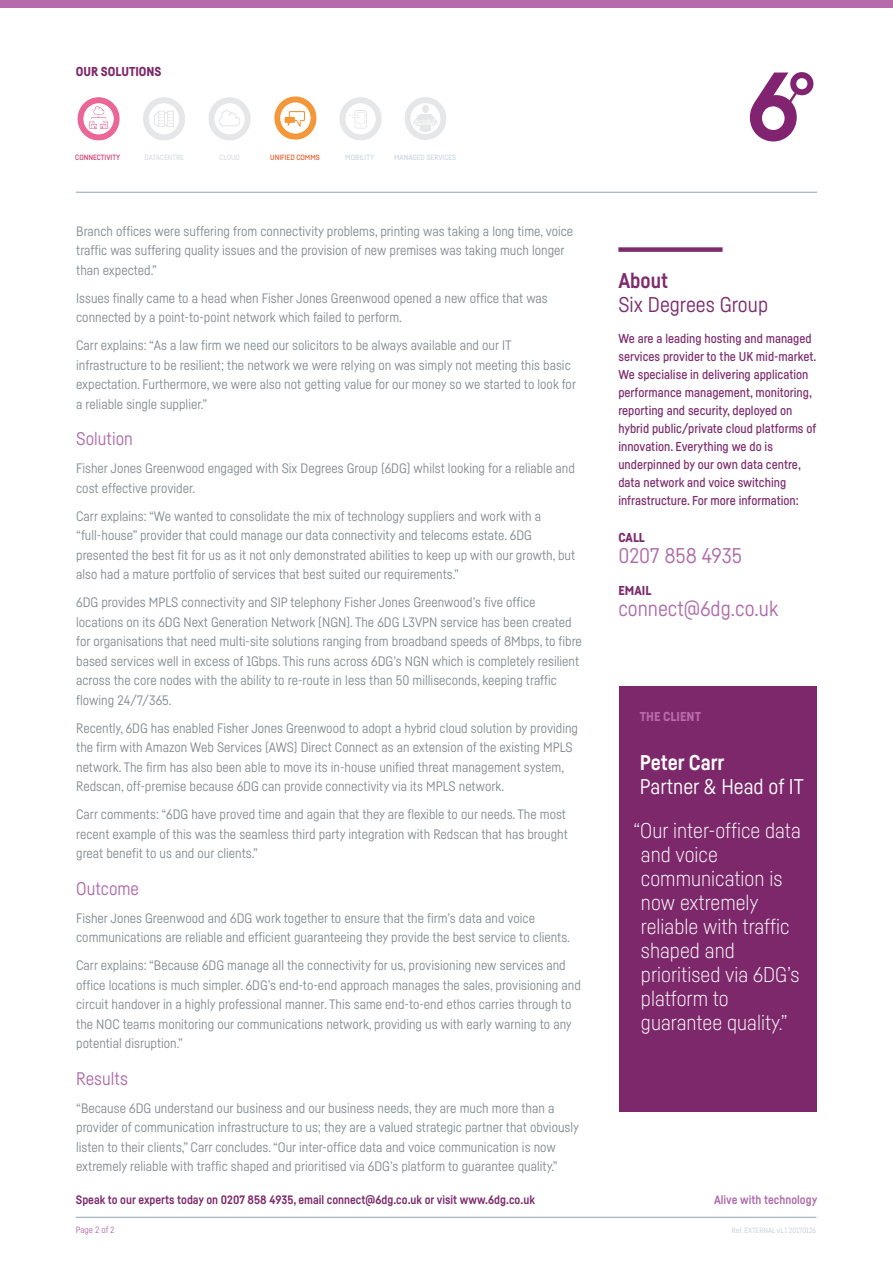
<style>
.page{position:relative;width:893px;height:1263px;background:#fff}
.page>*{position:absolute;margin:0;border:0;box-sizing:border-box;transform-origin:0 0}
.Pull_out_box_copy{font:300 21px/24px "Fabrikat";color:#fff}
.Pull_out_column_phon{font:21px "Fabrikat";color:#b06caa}
.Pull_out_box_job_tit{font:21px "Fabrikat";color:#fff}
.Pull_out_heading_lin{font:21px "Fabrikat";color:#7d2b6d}
.Pull_out_box_name{font:700 21px "Fabrikat";color:#fff}
.Pull_out_heading_lin-2{font:700 21px "Fabrikat";color:#7d2b6d}
.Heading_2_-_regular{font:18px "Fabrikat";color:#b06caa}
.Body_copy_-_9pt{font:13.5px/19.5px "Fabrikat";color:#838c92}
.Pull_out_column_copy{font:500 12.75px/18px "Fabrikat";color:#7d2b6d}
.Caption_8_5pt_Black{font:900 12.75px "Fabrikat";color:#7d286b}
.Caption_8_5pt_Black-2{font:900 12.75px "Fabrikat";color:#b76bab}
.Pull_out_column_call{font:900 12.75px "Fabrikat";color:#7d2b6d}
.Body_copy_-_9pt-2{font:700 12px "Fabrikat";color:#7d2b6d}
.Body_copy_-_9pt-3{font:700 12px "Fabrikat";color:#b06caa}
.Body_copy_-_9pt-4{font:9px "Fabrikat";letter-spacing:-.005em;color:#b06caa}
.Body_copy_-_9pt-5{font:7.5px "Fabrikat";color:#c6ccd1}
.t1{font:500 7.5px "Fabrikat";color:#cbd7df}
.t2{font:500 7.5px "Fabrikat";color:#d9dde0}
.t3{font:500 7.5px "Fabrikat";color:#cd3467}
.t4{font:500 7.5px "Fabrikat";color:#e85726}
</style>
<div class="page">
<div style="left:0;top:0;width:893px;height:8px;background:#b76bab"></div>
<hr style="left:76px;top:1217px;width:740px;height:1px;background:#8ba6b3">
<svg style="left:750px;top:72px;width:63px;height:69px"></svg>
<hr style="left:76px;top:192px;width:741px;height:1px;background:#8ba6b3">
<img style="left:77px;top:96px;width:369px;height:45px">
<div style="left:619px;top:687px;width:197px;height:425px;background:#7d286b"></div>
<div style="left:618px;top:247px;width:105px;height:5px;background:#7d2b6d"></div>
<p class="Caption_8_5pt_Black" style="left:76px;top:64px;width:87px">OUR SOLUTIONS</p>
<p class="t3" style="left:75px;top:153px;width:46px">CONNECTIVITY</p>
<p class="t2" style="left:145px;top:153px;width:41px">DATACENTRE</p>
<p class="t2" style="left:219px;top:153px;width:22px">CLOUD</p>
<p class="t4" style="left:270px;top:153px;width:51px">UNIFIED COMMS</p>
<p class="t1" style="left:345px;top:153px;width:30px">MOBILITY</p>
<p class="t1" style="left:394px;top:153px;width:64px">MANAGED SERVICES</p>
<p class="Body_copy_-_9pt" style="left:76px;top:221px;width:499px">Branch offices were suffering from connectivity problems, printing was taking a long time, voice traffic was suffering quality issues and the provision of new premises was taking much longer than expected.”</p>
<p class="Body_copy_-_9pt" style="left:76px;top:288px;width:473px">Issues finally came to a head when Fisher Jones Greenwood opened a new office that was connected by a point-to-point network which failed to perform.</p>
<p class="Body_copy_-_9pt" style="left:76px;top:335px;width:501px">Carr explains: “As a law firm we need our solicitors to be always available and our IT infrastructure to be resilient; the network we were relying on was simply not meeting this basic expectation. Furthermore, we were also not getting value for our money so we started to look for a reliable single supplier.”</p>
<p class="Heading_2_-_regular" style="left:76px;top:428px;width:58px">Solution</p>
<p class="Body_copy_-_9pt" style="left:76px;top:458px;width:500px">Fisher Jones Greenwood engaged with Six Degrees Group (6DG) whilst looking for a reliable and cost effective provider.</p>
<p class="Body_copy_-_9pt" style="left:76px;top:506px;width:501px">Carr explains: “We wanted to consolidate the mix of technology suppliers and work with a “full-house” provider that could manage our data connectivity and telecoms estate. 6DG presented the best fit for us as it not only demonstrated abilities to keep up with our growth, but also had a mature portfolio of services that best suited our requirements.”</p>
<p class="Body_copy_-_9pt" style="left:76px;top:592px;width:507px">6DG provides MPLS connectivity and SIP telephony Fisher Jones Greenwood’s five office locations on its 6DG Next Generation Network (NGN). The 6DG L3VPN service has been created for organisations that need multi-site solutions ranging from broadband speeds of 8Mbps, to fibre based services well in excess of 1Gbps. This runs across 6DG’s NGN which is completely resilient across the core nodes with the ability to re-route in less than 50 milliseconds, keeping traffic flowing 24/7/365.</p>
<p class="Body_copy_-_9pt" style="left:76px;top:718px;width:503px">Recently, 6DG has enabled Fisher Jones Greenwood to adopt a hybrid cloud solution by providing the firm with Amazon Web Services (AWS) Direct Connect as an extension of the existing MPLS network. The firm has also been able to move its in-house unified threat management system, Redscan, off-premise because 6DG can provide connectivity via its MPLS network.</p>
<p class="Body_copy_-_9pt" style="left:76px;top:804px;width:493px">Carr comments: “6DG have proved time and again that they are flexible to our needs. The most recent example of this was the seamless third party integration with Redscan that has brought great benefit to us and our clients.”</p>
<p class="Heading_2_-_regular" style="left:76px;top:877px;width:64px">Outcome</p>
<p class="Body_copy_-_9pt" style="left:76px;top:908px;width:495px">Fisher Jones Greenwood and 6DG work together to ensure that the firm’s data and voice communications are reliable and efficient guaranteeing they provide the best service to clients.</p>
<p class="Body_copy_-_9pt" style="left:76px;top:955px;width:506px">Carr explains: “Because 6DG manage all the connectivity for us, provisioning new services and office locations is much simpler. 6DG’s end-to-end approach manages the sales, provisioning and circuit handover in a highly professional manner. This same end-to-end ethos carries through to the NOC teams monitoring our communications network, providing us with early warning to any potential disruption.”</p>
<p class="Heading_2_-_regular" style="left:76px;top:1067px;width:53px">Results</p>
<p class="Body_copy_-_9pt" style="left:76px;top:1098px;width:504px">“Because 6DG understand our business and our business needs, they are much more than a provider of communication infrastructure to us; they are a valued strategic partner that obviously listen to their clients,” Carr concludes. “Our inter-office data and voice communication is now extremely reliable with traffic shaped and prioritised via 6DG’s platform to guarantee quality.”</p>
<p class="Pull_out_heading_lin-2" style="left:618px;top:268px;width:51px">About</p>
<p class="Pull_out_heading_lin" style="left:618px;top:292px;width:151px">Six Degrees Group</p>
<p class="Pull_out_column_copy" style="left:618px;top:329px;width:200px">We are a leading hosting and managed services provider to the UK mid-market.<br>We specialise in delivering application performance management, monitoring, reporting and security, deployed on hybrid public/private cloud platforms of innovation. Everything we do is underpinned by our own data centre, data network and voice switching infrastructure. For more information:</p>
<p class="Pull_out_column_call" style="left:618px;top:530px;width:28px">CALL</p>
<p class="Pull_out_column_phon" style="left:618px;top:543px;width:125px">0207 858 4935</p>
<p class="Pull_out_column_call" style="left:618px;top:583px;width:34px">EMAIL</p>
<p class="Pull_out_column_phon" style="left:618px;top:596px;width:162px">connect@6dg.co.uk</p>
<p class="Caption_8_5pt_Black-2" style="left:640px;top:709px;width:63px">THE CLIENT</p>
<p class="Pull_out_box_name" style="left:640px;top:749px;width:86px">Peter Carr</p>
<p class="Pull_out_box_job_tit" style="left:640px;top:773px;width:166px">Partner &amp; Head of IT</p>
<p class="Pull_out_box_copy" style="left:641px;top:818px;width:161px;text-indent:-8px">“Our inter-office data and voice communication is now extremely reliable with traffic shaped and prioritised via 6DG’s platform to guarantee quality.”</p>
<p class="Body_copy_-_9pt-2" style="left:76px;top:1192px;width:461px">Speak to our experts today on 0207 858 4935, email connect@6dg.co.uk or visit www.6dg.co.uk</p>
<p class="Body_copy_-_9pt-3" style="left:714px;top:1192px;width:105px">Alive with technology</p>
<p class="Body_copy_-_9pt-4" style="left:76px;top:1224px;width:40px">Page 2 of 2</p>
<p class="Body_copy_-_9pt-5" style="left:732px;top:1226px;width:86px">Ref. EXTERNAL v1.1 20170126</p>
</div>
